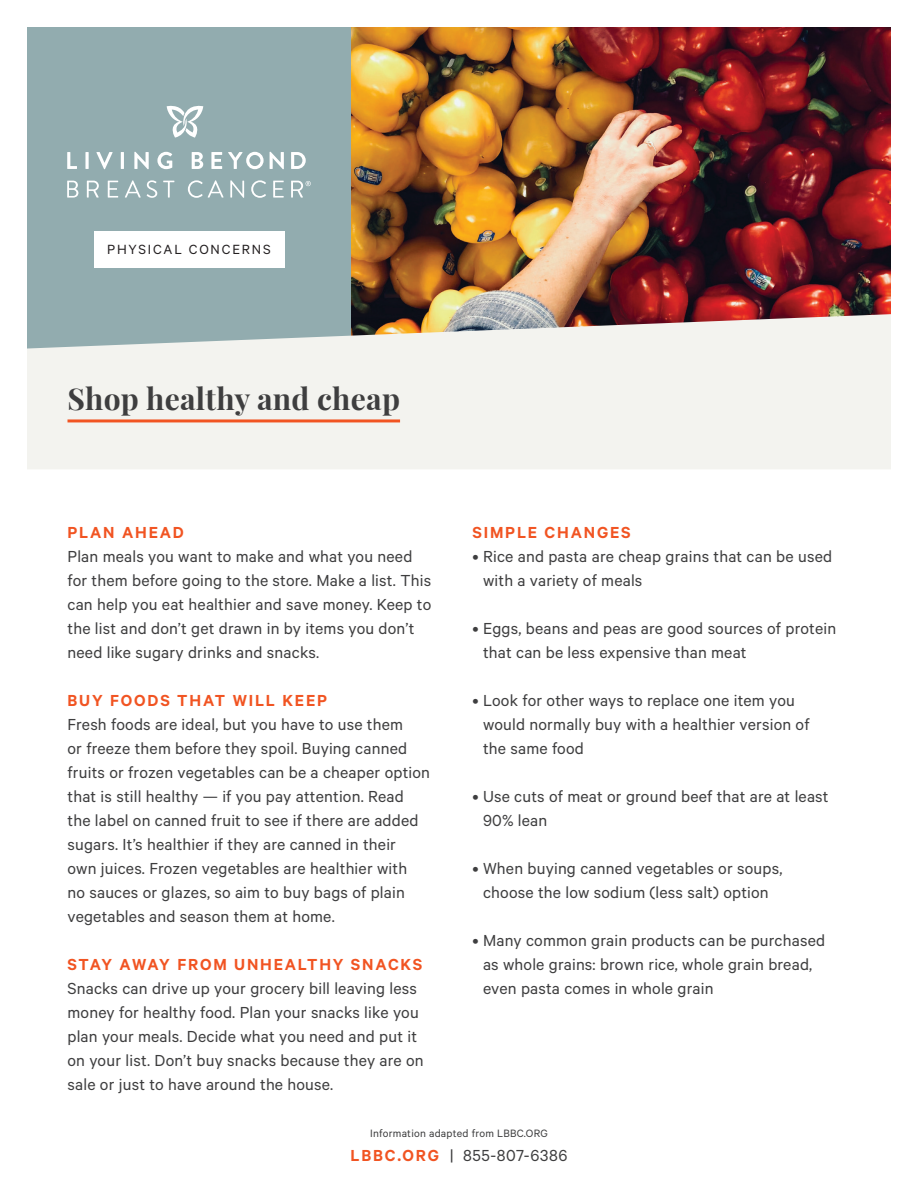
<style>
.page{position:relative;width:918px;height:1188px;background:#fff}
.page>*{position:absolute;margin:0;border:0;box-sizing:border-box;transform-origin:0 0}
.t1{font:700 30px "Playfair Display";letter-spacing:.01em;color:#3e3e3f}
.t2{font:18px/24px "Calibre";letter-spacing:.01em;color:#3e3e3f}
.t3{font:600 18px "Calibre";letter-spacing:.1em;color:#f15422}
.t4{font:18px "Calibre";letter-spacing:.03em;color:#3e3e3f}
.t5{font:15px "Calibre";letter-spacing:.12em;color:#231f20}
.t6{font:12px "Calibre";letter-spacing:.02em;color:#3e3e3f}
.s1{font-weight:600;color:#f15422}
</style>
<div class="page">
<div style="left:27px;top:27px;width:324px;height:324px;background:#92acaf"></div>
<img style="left:351px;top:27px;width:540px;height:287px">
<svg style="left:167px;top:106px;width:36px;height:32px"></svg>
<svg style="left:67px;top:152px;width:10px;height:17px"></svg>
<svg style="left:85px;top:152px;width:4px;height:17px"></svg>
<svg style="left:96px;top:152px;width:17px;height:17px"></svg>
<hr style="left:121px;top:152px;width:3px;height:17px;background:#fff">
<svg style="left:134px;top:152px;width:15px;height:17px"></svg>
<svg style="left:157px;top:152px;width:15px;height:17px"></svg>
<svg style="left:192px;top:152px;width:11px;height:17px"></svg>
<svg style="left:211px;top:152px;width:11px;height:17px"></svg>
<svg style="left:228px;top:152px;width:36px;height:17px"></svg>
<svg style="left:270px;top:152px;width:14px;height:17px"></svg>
<svg style="left:291px;top:152px;width:15px;height:17px"></svg>
<svg style="left:67px;top:181px;width:11px;height:17px"></svg>
<svg style="left:87px;top:181px;width:12px;height:17px"></svg>
<svg style="left:108px;top:181px;width:10px;height:17px"></svg>
<svg style="left:125px;top:180px;width:16px;height:18px"></svg>
<svg style="left:147px;top:180px;width:10px;height:18px"></svg>
<svg style="left:163px;top:181px;width:11px;height:17px"></svg>
<svg style="left:188px;top:180px;width:36px;height:18px"></svg>
<svg style="left:230px;top:180px;width:14px;height:18px"></svg>
<svg style="left:251px;top:180px;width:15px;height:18px"></svg>
<svg style="left:273px;top:181px;width:11px;height:17px"></svg>
<svg style="left:291px;top:181px;width:20px;height:17px"></svg>
<div style="left:94px;top:231px;width:190px;height:37px;background:#fff"></div>
<svg style="left:27px;top:314px;width:864px;height:155px;fill:#f3f3ef"></svg>
<hr style="left:68px;top:419px;width:332px;height:3px;background:#f15422">
<p class="t5" style="left:107px;top:241px;width:165px">PHYSICAL CONCERNS</p>
<p class="t1" style="left:68px;top:376px;width:334px">Shop healthy and cheap</p>
<p class="t3" style="left:68px;top:522px;width:118px">PLAN AHEAD</p>
<p class="t2" style="left:68px;top:544px;width:365px">Plan meals you want to make and what you need for them before going to the store. Make a list. This can help you eat healthier and save money. Keep to the list and don’t get drawn in by items you don’t need like sugary drinks and snacks.</p>
<p class="t3" style="left:68px;top:690px;width:261px">BUY FOODS THAT WILL KEEP</p>
<p class="t2" style="left:68px;top:712px;width:364px">Fresh foods are ideal, but you have to use them<br>or freeze them before they spoil. Buying canned fruits or frozen vegetables can be a cheaper option that is still healthy — if you pay attention. Read the label on canned fruit to see if there are added sugars. It’s healthier if they are canned in their<br>own juices. Frozen vegetables are healthier with<br>no sauces or glazes, so aim to buy bags of plain vegetables and season them at home.</p>
<p class="t3" style="left:68px;top:954px;width:356px">STAY AWAY FROM UNHEALTHY SNACKS</p>
<p class="t2" style="left:68px;top:976px;width:358px">Snacks can drive up your grocery bill leaving less money for healthy food. Plan your snacks like you plan your meals. Decide what you need and put it on your list. Don’t buy snacks because they are on sale or just to have around the house.</p>
<p class="t3" style="left:472px;top:522px;width:160px">SIMPLE CHANGES</p>
<p class="t2" style="left:483px;top:544px;width:351px;text-indent:-11px">• Rice and pasta are cheap grains that can be used with a variety of meals</p>
<p class="t2" style="left:483px;top:616px;width:355px;text-indent:-11px">• Eggs, beans and peas are good sources of protein that can be less expensive than meat</p>
<p class="t2" style="left:483px;top:688px;width:328px;text-indent:-11px">• Look for other ways to replace one item you would normally buy with a healthier version of the same food</p>
<p class="t2" style="left:483px;top:784px;width:347px;text-indent:-11px">• Use cuts of meat or ground beef that are at least<br>90% lean</p>
<p class="t2" style="left:472px;top:856px;width:311px;text-align:center">• When buying canned vegetables or soups, choose the low sodium (less salt) option</p>
<p class="t2" style="left:483px;top:928px;width:344px;text-indent:-11px">• Many common grain products can be purchased as whole grains: brown rice, whole grain bread, even pasta comes in whole grain</p>
<p class="t6" style="left:370px;top:1126px;width:179px">Information adapted from LBBC.ORG</p>
<p class="t4" style="left:351px;top:1145px;width:218px"><span class="s1">LBBC.ORG</span> | 855-807-6386</p>
</div>
